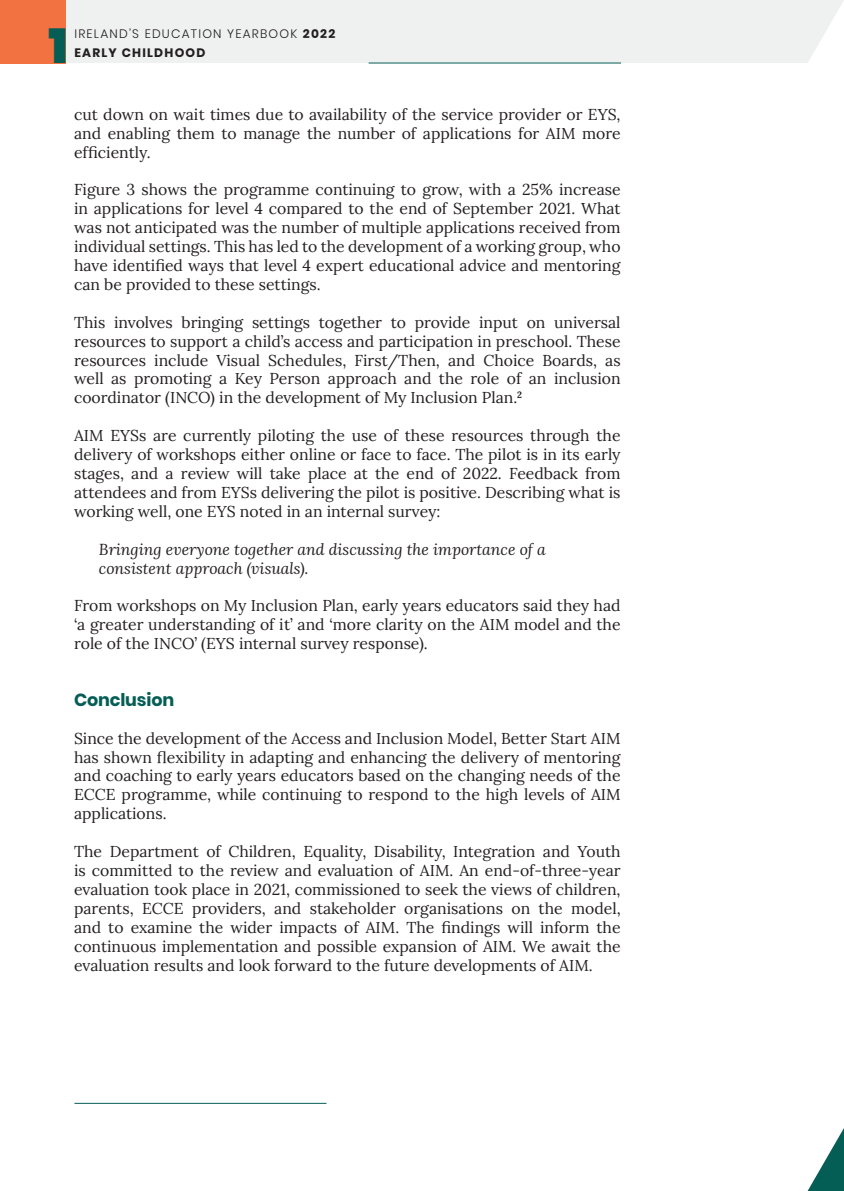
<style>
.page{position:relative;width:844px;height:1191px;background:#fff}
.page>*{position:absolute;margin:0;border:0;box-sizing:border-box;transform-origin:0 0}
.t1{font:900 49px "Poppins";color:#055e56}
.t2{font:700 17.5px "Poppins";letter-spacing:-.01em;color:#055e56}
.t3{font:15.75px/18.9px "Lora";color:#231f20;text-align:justify}
.t4{font:italic 15.75px/18.9px "Lora";color:#231f20}
.t5{font:300 12.25px "Poppins";letter-spacing:.1em;color:#231f20}
.t6{font:700 12.25px "Poppins";letter-spacing:.1em;color:#231f20}
.s1{font-weight:700}
</style>
<div class="page">
<div style="left:65px;top:0;width:778px;height:63px;background:#eff1f0"></div>
<svg style="left:808px;top:3px;width:35px;height:60px"></svg>
<svg style="left:807px;top:1130px;width:36px;height:61px"></svg>
<hr style="left:368px;top:63px;width:253px;height:1px;background:#055e56">
<hr style="left:74px;top:1103px;width:252px;height:1px;background:#055e56">
<div style="left:0;top:0;width:65px;height:63px;background:#f37241"></div>
<h1 class="t1" style="left:48px;top:18px;width:21px">1</h1>
<p class="t5" style="left:74px;top:26px;width:262px">IRELAND’S EDUCATION YEARBOOK <span class="s1">2022</span></p>
<p class="t6" style="left:74px;top:46px;width:132px">early childhood</p>
<p class="t3" style="left:74px;top:104px;width:548px">cut down on wait times due to availability of the service provider or EYS, and enabling them to manage the number of applications for AIM more efficiently.</p>
<p class="t3" style="left:74px;top:179px;width:548px">Figure 3 shows the programme continuing to grow, with a 25% increase in applications for level 4 compared to the end of September 2021. What was not anticipated was the number of multiple applications received from individual settings. This has led to the development of a working group, who have identified ways that level 4 expert educational advice and mentoring can be provided to these settings.</p>
<p class="t3" style="left:74px;top:312px;width:548px">This involves bringing settings together to provide input on universal resources to support a child’s access and participation in preschool. These resources include Visual Schedules, First/Then, and Choice Boards, as well as promoting a Key Person approach and the role of an inclusion coordinator (INCO) in the development of My Inclusion Plan.<sup>2</sup></p>
<p class="t3" style="left:74px;top:425px;width:548px">AIM EYSs are currently piloting the use of these resources through the delivery of workshops either online or face to face. The pilot is in its early stages, and a review will take place at the end of 2022. Feedback from attendees and from EYSs delivering the pilot is positive. Describing what is working well, one EYS noted in an internal survey:</p>
<p class="t4" style="left:99px;top:539px;width:448px">Bringing everyone together and discussing the importance of a consistent approach (visuals).</p>
<p class="t3" style="left:74px;top:595px;width:548px">From workshops on My Inclusion Plan, early years educators said they had ‘a greater understanding of it’ and ‘more clarity on the AIM model and the role of the INCO’ (EYS internal survey response).</p>
<p class="t2" style="left:74px;top:689px;width:102px">Conclusion</p>
<p class="t3" style="left:74px;top:727px;width:548px">Since the development of the Access and Inclusion Model, Better Start AIM has shown flexibility in adapting and enhancing the delivery of mentoring and coaching to early years educators based on the changing needs of the ECCE programme, while continuing to respond to the high levels of AIM applications.</p>
<p class="t3" style="left:74px;top:841px;width:548px">The Department of Children, Equality, Disability, Integration and Youth is committed to the review and evaluation of AIM. An end-of-three-year evaluation took place in 2021, commissioned to seek the views of children, parents, ECCE providers, and stakeholder organisations on the model, and to examine the wider impacts of AIM. The findings will inform the continuous implementation and possible expansion of AIM. We await the evaluation results and look forward to the future developments of AIM.</p>
</div>
